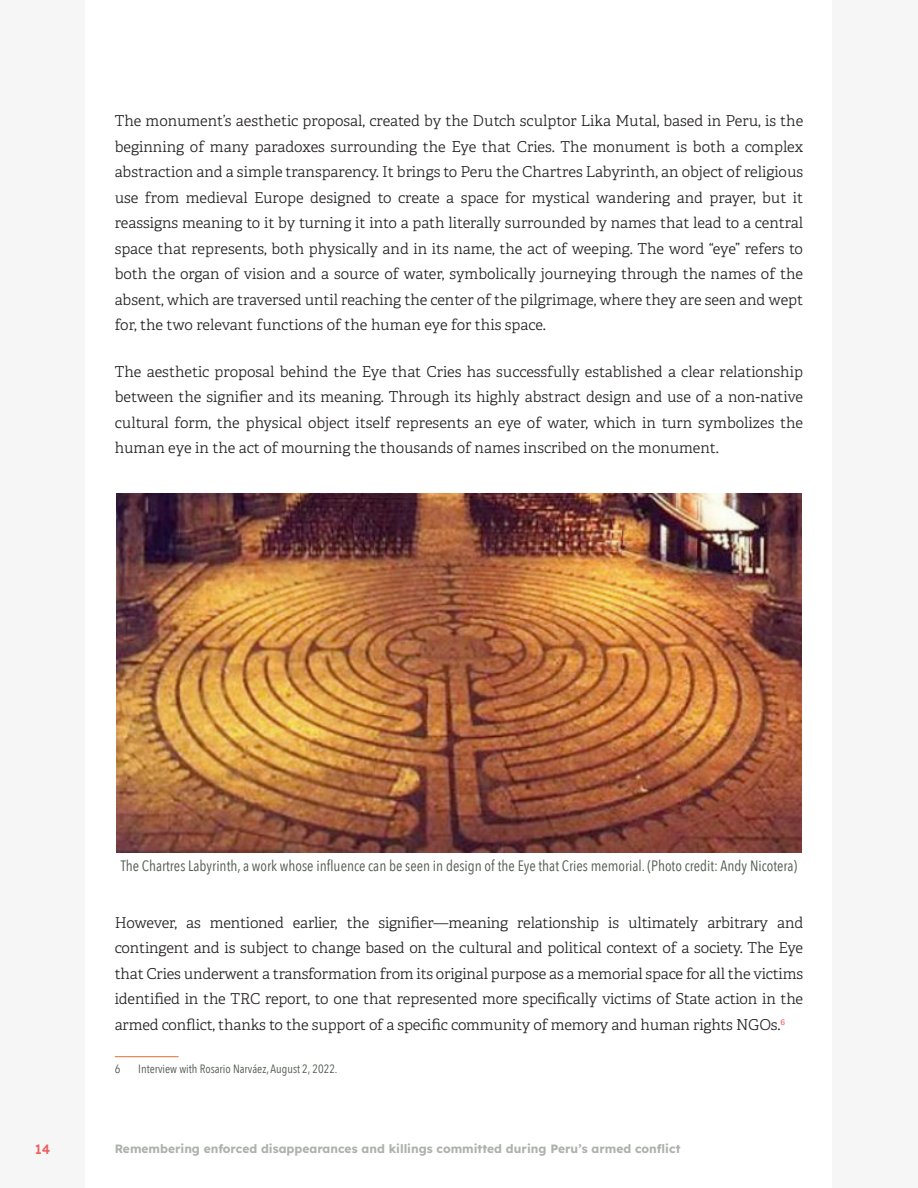
<style>
.page{position:relative;width:918px;height:1188px;background:#fff}
.page>*{position:absolute;margin:0;border:0;box-sizing:border-box;transform-origin:0 0}
.cuerpotexto1{font:300 15px/25.5px "Adelle";letter-spacing:-.005em;color:#231f20;text-align:justify}
.texto_garficos2{font:15px "Avenir Next Condensed";color:#4e5a4f}
.t1{font:13.5px "Lexend";color:#f05c5d}
.t2{font:12px "Lexend";color:#acb1ab}
.piepafinafinal{font:12px "Avenir Next Condensed";color:#4e5a4f}
</style>
<div class="page">
<div style="left:0;top:0;width:85px;height:1188px;background:#f5f6f5"></div>
<div style="left:833px;top:0;width:85px;height:1188px;background:#f5f6f5"></div>
<img style="left:117px;top:493px;width:684px;height:359px">
<hr style="left:115px;top:1056px;width:64px;height:1px;background:#e46c35">
<p class="cuerpotexto1" style="left:115px;top:108px;width:690px">The monument’s aesthetic proposal, created by the Dutch sculptor Lika Mutal, based in Peru, is the beginning of many paradoxes surrounding the Eye that Cries. The monument is both a complex abstraction and a simple transparency. It brings to Peru the Chartres Labyrinth, an object of religious use from medieval Europe designed to create a space for mystical wandering and prayer, but it reassigns meaning to it by turning it into a path literally surrounded by names that lead to a central space that represents, both physically and in its name, the act of weeping. The word “eye” refers to both the organ of vision and a source of water, symbolically journeying through the names of the absent, which are traversed until reaching the center of the pilgrimage, where they are seen and wept for, the two relevant functions of the human eye for this space.</p>
<p class="cuerpotexto1" style="left:115px;top:359px;width:690px">The aesthetic proposal behind the Eye that Cries has successfully established a clear relationship between the signifier and its meaning. Through its highly abstract design and use of a non-native cultural form, the physical object itself represents an eye of water, which in turn symbolizes the human eye in the act of mourning the thousands of names inscribed on the monument.</p>
<p class="texto_garficos2" style="left:121px;top:853px;width:678px">The Chartres Labyrinth, a work whose influence can be seen in design of the Eye that Cries memorial. (Photo credit: Andy Nicotera)</p>
<p class="cuerpotexto1" style="left:115px;top:910px;width:690px">However, as mentioned earlier, the signifier—meaning relationship is ultimately arbitrary and contingent and is subject to change based on the cultural and political context of a society. The Eye that Cries underwent a transformation from its original purpose as a memorial space for all the victims identified in the TRC report, to one that represented more specifically victims of State action in the armed conflict, thanks to the support of a specific community of memory and human rights NGOs.<sup>6</sup></p>
<p class="piepafinafinal" style="left:115px;top:1059px;width:7px">6</p>
<p class="piepafinafinal" style="left:138px;top:1059px;width:201px">Interview with Rosario Narváez, August 2, 2022.</p>
<p class="t1" style="left:35px;top:1139px;width:17px">14</p>
<p class="t2" style="left:115px;top:1140px;width:567px">Remembering enforced disappearances and killings committed during Peru’s armed conflict</p>
</div>
